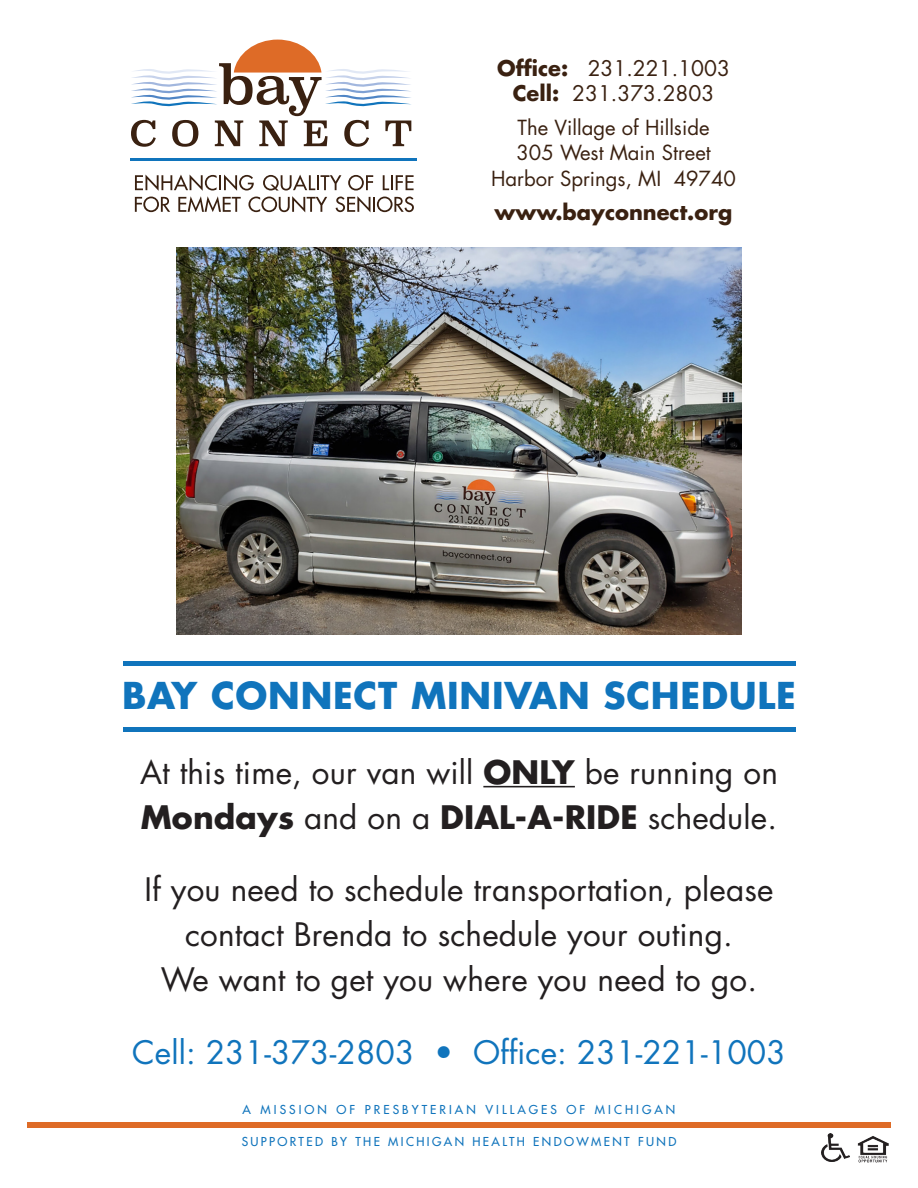
<style>
.page{position:relative;width:918px;height:1188px;background:#fff}
.page>*{position:absolute;margin:0;border:0;box-sizing:border-box;transform-origin:0 0}
.t1{font:700 36px "Futura Std";letter-spacing:.02em;color:#1074bc}
.t2{font:31.5px/45px "Futura Std";letter-spacing:.005em;color:#231f20}
.t3{font:31.5px "Futura Std";letter-spacing:.005em;color:#1074bc}
.t4{font:21px/25.5px "Futura Std";color:#3a2111;text-align:center}
.t5{font:700 21px "Futura Std";color:#3a2111}
.t6{font:20.25px/25.5px "Futura Std";color:#3a2111;text-align:center}
.t7{font:500 12px "Futura Std";letter-spacing:.2em;color:#1074bc}
.t8{font:500 12px "Futura Std";letter-spacing:.255em;color:#1074bc}
.s1{font-weight:700}
</style>
<div class="page">
<svg style="left:135px;top:175px;width:279px;height:37px"></svg>
<svg style="left:131px;top:40px;width:281px;height:107px"></svg>
<hr style="left:130px;top:159px;width:287px;height:2px;background:#1074bc">
<div style="left:27px;top:1122px;width:864px;height:6px;background:#de6b27"></div>
<hr style="left:123px;top:661px;width:672px;height:4px;background:#1074bc">
<div style="left:123px;top:727px;width:672px;height:5px;background:#1074bc"></div>
<hr style="left:483px;top:786px;width:92px;height:1px;background:#231f20">
<img style="left:822px;top:1133px;width:28px;height:28px">
<img style="left:857px;top:1136px;width:31px;height:26px">
<img style="left:177px;top:248px;width:564px;height:387px">
<p class="t4" style="left:497px;top:55px;width:234px"><span class="s1">Office:</span> 231.221.1003<br><span class="s1">Cell:</span> 231.373.2803</p>
<p class="t6" style="left:491px;top:115px;width:246px">The Village of Hillside<br>305 West Main Street<br>Harbor Springs, MI 49740</p>
<p class="t5" style="left:495px;top:198px;width:239px">www.bayconnect.org</p>
<p class="t1" style="left:122px;top:671px;width:675px">BAY CONNECT MINIVAN SCHEDULE</p>
<p class="t2" style="left:140px;top:750px;width:639px">At this time, our van will <span class="s1">ONLY</span> be running on<br><span class="s1">Mondays</span> and on a <span class="s1">DIAL-A-RIDE</span> schedule.</p>
<p class="t2" style="left:145px;top:867px;width:630px;text-align:center">If you need to schedule transportation, please contact Brenda to schedule your outing.<br>We want to get you where you need to go.</p>
<p class="t3" style="left:132px;top:1032px;width:655px">Cell: 231-373-2803 • Office: 231-221-1003</p>
<p class="t8" style="left:243px;top:1103px;width:434px">A MISSION OF PRESBYTERIAN VILLAGES OF MICHIGAN</p>
<p class="t7" style="left:242px;top:1134px;width:436px">SUPPORTED BY THE MICHIGAN HEALTH ENDOWMENT FUND</p>
</div>
